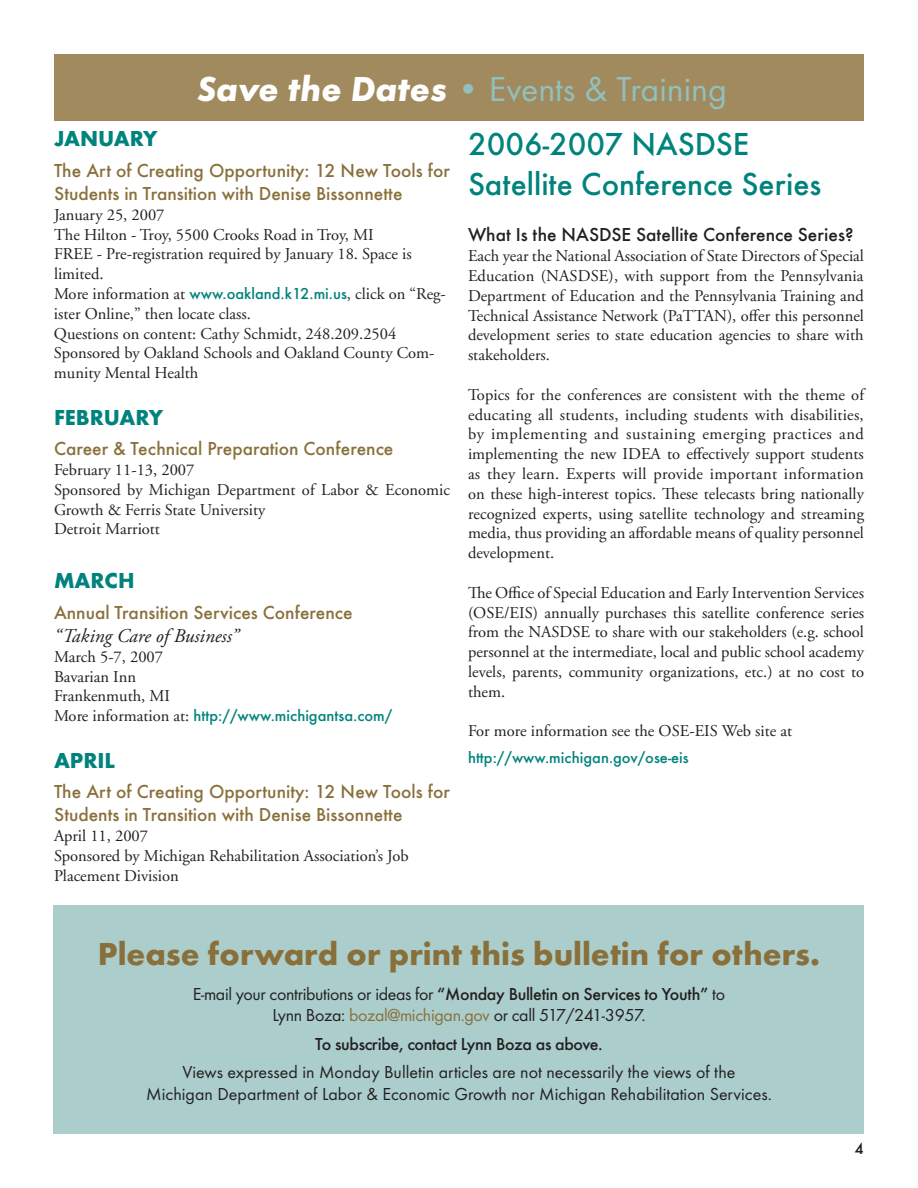
<style>
.page{position:relative;width:918px;height:1188px;background:#fff}
.page>*{position:absolute;margin:0;border:0;box-sizing:border-box;transform-origin:0 0}
.t1{font:36px "Futura T";color:#91c0be}
.t2{font:700 33px "Futura T";color:#89703b}
.t3{font:500 33px/39.6px "Futura T";color:#00837c}
.t4{font:700 22.5px "Futura T";color:#00837c}
.t5{font:500 19.5px/23.4px "Futura T";color:#89703b}
.t6{font:500 19.5px "Futura T";color:#231f20}
.t7{font:italic 19.5px "Adobe Garamond Pro";color:#231f20}
.t8{font:18px/21.6px "Futura T";color:#231f20;text-align:center}
.t9{font:18px/21.6px "Futura T";letter-spacing:-.02em;color:#231f20;text-align:center}
.t10{font:500 18px "Futura T";letter-spacing:-.02em;color:#231f20}
.t11{font:16.5px/19.8px "Adobe Garamond Pro";color:#231f20;text-align:justify}
.t12{font:16.5px/19.8px "Adobe Garamond";color:#231f20}
.t13{font:500 16.5px "Futura T";color:#00837c}
.t14{font:500 16.5px "Futura T";color:#231f20}
.s1{font-weight:700;font-style:italic;color:#fff}
.s2{font-weight:700;font-style:italic}
.s3{font-family:"Futura T";font-weight:500;color:#00837c}
.s4{font-weight:500}
.s5{color:#89703b}
</style>
<div class="page">
<div style="left:54px;top:906px;width:810px;height:228px;background:#abcdcc"></div>
<div style="left:54px;top:54px;width:810px;height:67px;background:#a08a5e"></div>
<p class="t1" style="left:197px;top:68px;width:531px"><span class="s1">Save the Dates</span> <span class="s2">•</span> Events &amp; Training</p>
<h5 class="t4" style="left:54px;top:126px;width:105px">JANUARY</h5>
<p class="t5" style="left:54px;top:158px;width:398px">The Art of Creating Opportunity: 12 New Tools for<br>Students in Transition with Denise Bissonnette</p>
<p class="t12" style="left:54px;top:205px;width:393px">January 25, 2007<br>The Hilton - Troy, 5500 Crooks Road in Troy, MI<br>FREE - Pre-registration required by January 18. Space is limited.<br>More information at <span class="s3">www.oakland.k12.mi.us</span>, click on “Reg&shy;ister Online,” then locate class.<br>Questions on content: Cathy Schmidt, 248.209.2504<br>Sponsored by Oakland Schools and Oakland County Com&shy;munity Mental Health</p>
<h5 class="t4" style="left:54px;top:404px;width:111px">FEBRUARY</h5>
<p class="t5" style="left:54px;top:437px;width:341px">Career &amp; Technical Preparation Conference</p>
<p class="t12" style="left:54px;top:460px;width:398px">February 11-13, 2007<br>Sponsored by Michigan Department of Labor &amp; Economic<br>Growth &amp; Ferris State University<br>Detroit Marriott</p>
<h5 class="t4" style="left:54px;top:568px;width:82px">MARCH</h5>
<p class="t5" style="left:54px;top:600px;width:300px">Annual Transition Services Conference</p>
<p class="t7" style="left:54px;top:624px;width:186px">“Taking Care of Business”</p>
<p class="t12" style="left:54px;top:647px;width:340px">March 5-7, 2007<br>Bavarian Inn<br>Frankenmuth, MI<br>More information at: <span class="s3">http://www.michigantsa.com/</span></p>
<h5 class="t4" style="left:54px;top:747px;width:63px">APRIL</h5>
<p class="t5" style="left:54px;top:780px;width:398px">The Art of Creating Opportunity: 12 New Tools for<br>Students in Transition with Denise Bissonnette</p>
<p class="t12" style="left:54px;top:827px;width:356px">April 11, 2007<br>Sponsored by Michigan Rehabilitation Association’s Job<br>Placement Division</p>
<h3 class="t3" style="left:468px;top:124px;width:355px">2006-2007 NASDSE<br>Satellite Conference Series</h3>
<p class="t6" style="left:468px;top:224px;width:387px">What Is the NASDSE Satellite Conference Series?</p>
<p class="t11" style="left:468px;top:247px;width:398px">Each year the National Association of State Directors of Special Education (NASDSE), with support from the Pennsylvania Department of Education and the Pennsylvania Training and Technical Assistance Network (PaTTAN), offer this personnel development series to state education agencies to share with stakeholders.</p>
<p class="t11" style="left:468px;top:385px;width:398px">Topics for the conferences are consistent with the theme of educating all students, including students with disabilities, by implementing and sustaining emerging practices and implementing the new IDEA to effectively support students as they learn. Experts will provide important information on these high-interest topics. These telecasts bring nationally recognized experts, using satellite technology and streaming media, thus providing an affordable means of quality personnel development.</p>
<p class="t11" style="left:468px;top:583px;width:398px">The Office of Special Education and Early Intervention Services (OSE/EIS) annually purchases this satellite conference series from the NASDSE to share with our stakeholders (e.g. school personnel at the intermediate, local and public school academy levels, parents, community organizations, etc.) at no cost to them.</p>
<p class="t11" style="left:468px;top:722px;width:326px">For more information see the OSE-EIS Web site at</p>
<p class="t13" style="left:468px;top:748px;width:222px">http://www.michigan.gov/ose-eis</p>
<h2 class="t2" style="left:98px;top:934px;width:724px">Please forward or print this bulletin for others.</h2>
<p class="t9" style="left:193px;top:983px;width:534px">E-mail your contributions or ideas for <span class="s4">“Monday Bulletin on Services to Youth”</span> to<br>Lynn Boza: <span class="s5">bozal@michigan.gov</span> or call 517/241-3957.</p>
<p class="t10" style="left:315px;top:1033px;width:289px">To subscribe, contact Lynn Boza as above.</p>
<p class="t8" style="left:146px;top:1061px;width:627px">Views expressed in Monday Bulletin articles are not necessarily the views of the<br>Michigan Department of Labor &amp; Economic Growth nor Michigan Rehabilitation Services.</p>
<p class="t14" style="left:855px;top:1139px;width:11px">4</p>
</div>
